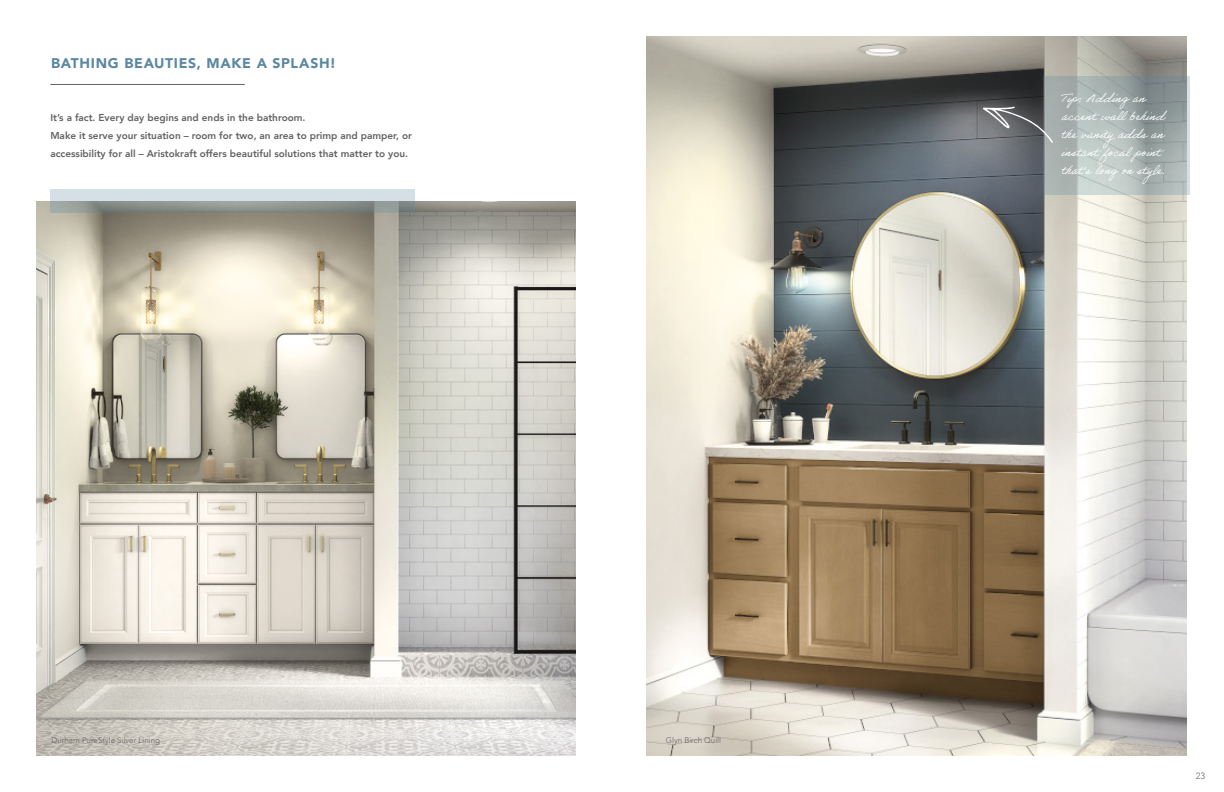
<style>
.page{position:relative;width:1224px;height:792px;background:#fff}
.page>*{position:absolute;margin:0;border:0;box-sizing:border-box;transform-origin:0 0}
.t1{font:900 14px "Avenir";letter-spacing:.045em;color:#5c87a1}
.basic{font:12px/18px "Adobe Handwriting Ernie";color:#fff}
.basic-2{font:800 10px/18px "Avenir";color:#636366}
.t2{font:300 9px "Avenir";color:#636366}
.basic-3{font:300 8px "Avenir";color:#636366}
</style>
<div class="page">
<img style="left:36px;top:201px;width:540px;height:555px">
<img style="left:647px;top:37px;width:540px;height:719px">
<hr style="left:50px;top:84px;width:195px;height:1px;background:#636366">
<svg style="left:1043px;top:77px;width:146px;height:118px;background:#a7b1af"></svg>
<svg style="left:983px;top:107px;width:70px;height:36px;background:#787a7d"></svg>
<svg style="left:50px;top:189px;width:365px;height:24px;background:#afb7b8"></svg>
<p class="t1" style="left:51px;top:51px;width:286px">BATHING BEAUTIES, MAKE A SPLASH!</p>
<p class="basic-2" style="left:50px;top:109px;width:257px">It’s a fact. Every day begins and ends in the bathroom.</p>
<p class="basic-2" style="left:50px;top:127px;width:363px">Make it serve your situation – room for two, an area to primp and pamper, or accessibility for all – Aristokraft offers beautiful solutions that matter to you.</p>
<p class="basic-3" style="left:51px;top:736px;width:110px">Durham PureStyle Silver Lining</p>
<p class="basic-3" style="left:666px;top:736px;width:57px">Glyn Birch Quill</p>
<p class="basic" style="left:1062px;top:89px;width:105px">Tip: Adding an accent wall behind the vanityadds an instant focal point that’s long on style.</p>
<p class="t2" style="left:1196px;top:770px;width:11px">23</p>
</div>
